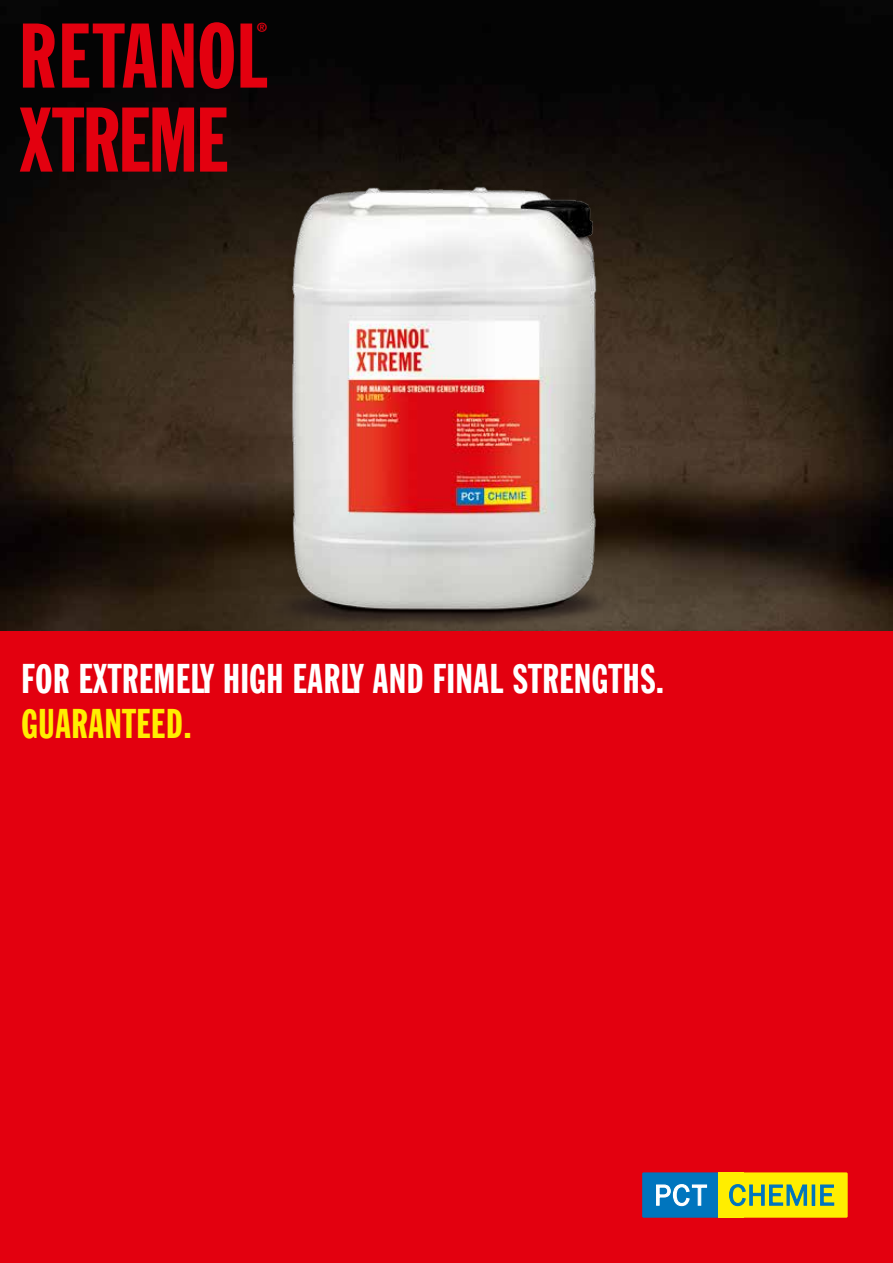
<style>
.page{position:relative;width:893px;height:1263px;background:#fff}
.page>*{position:absolute;margin:0;border:0;box-sizing:border-box;transform-origin:0 0}
.t1{font:90px "Franklin Gothic LT Extra Cond";letter-spacing:.01em;color:#e3000f}
.t2{font:40.5px "Franklin Gothic LT Extra Cond";letter-spacing:.02em;color:#fff}
.t3{font:40.5px "Franklin Gothic LT Extra Cond";letter-spacing:.02em;color:#fe0}
.t4{font:15.75px "Franklin Gothic LT Extra Cond";color:#e3000f}
</style>
<div class="page">
<img style="left:1px;top:0;width:892px;height:631px">
<div style="left:0;top:631px;width:893px;height:632px;background:#e3000f"></div>
<div style="left:642px;top:1172px;width:83px;height:46px;background:#0075be"></div>
<div style="left:718px;top:1172px;width:130px;height:46px;background:#fe0"></div>
<svg style="left:656px;top:1184px;width:52px;height:23px"></svg>
<svg style="left:729px;top:1184px;width:79px;height:23px"></svg>
<div style="left:812px;top:1184px;width:3px;height:22px;border:1px solid #0075be"></div>
<svg style="left:820px;top:1184px;width:15px;height:22px"></svg>
<img style="left:0;top:0;width:1px;height:631px">
<img style="left:20px;top:170px;width:873px;height:461px">
<h1 class="t1" style="left:19px;top:22px;width:251px">RETANOL</h1>
<p class="t4" style="left:257px;top:23px;width:12px">®</p>
<h1 class="t1" style="left:20px;top:106px;width:209px">XTREME</h1>
<p class="t2" style="left:22px;top:664px;width:644px">FOR EXTREMELY HIGH EARLY AND FINAL STRENGTHS.</p>
<p class="t3" style="left:22px;top:709px;width:171px">GUARANTEED.</p>
</div>
